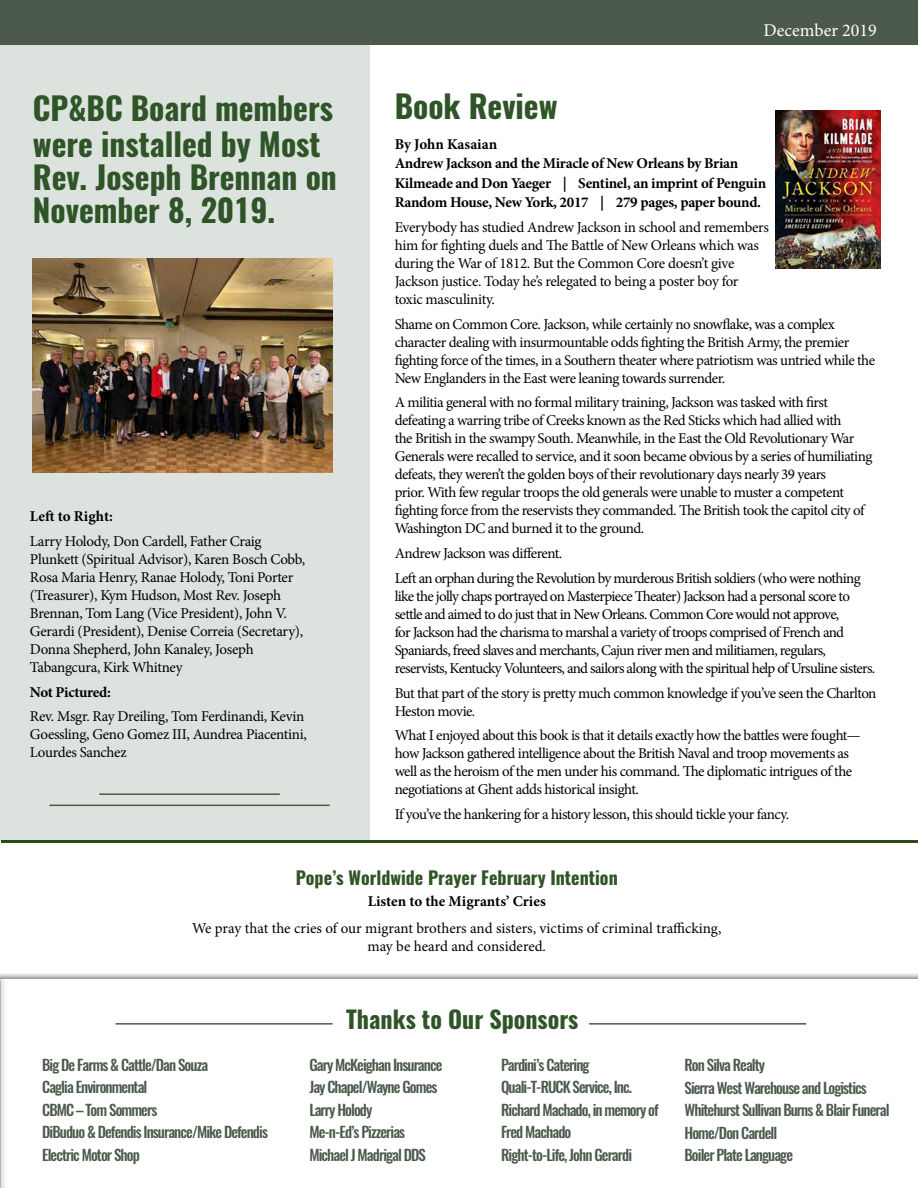
<style>
.page{position:relative;width:918px;height:1188px;background:#fff}
.page>*{position:absolute;margin:0;border:0;box-sizing:border-box;transform-origin:0 0}
.t1{font:700 31.5px/36.8px "Oswald";color:#2f5427}
.t2{font:700 24px "Oswald";color:#2f5427}
.t3{font:700 18px "Oswald";color:#2f5427}
.t4{font:18px "Minion Pro";color:#fff}
.t5{font:15px/18px "Minion Pro";letter-spacing:-.035em;color:#000}
.t6{font:500 15px/22.5px "Oswald";letter-spacing:-.06em;color:#4b5a4b}
.t7{font:700 15px/19.5px "Minion Pro";letter-spacing:-.02em;color:#000}
.t8{font:15px/18px "Minion Pro";color:#000;text-align:center}
.t9{font:700 15px "Minion Pro";color:#000}
</style>
<div class="page">
<div style="left:0;top:35px;width:369px;height:806px;background:#dce3df"></div>
<div style="left:0;top:0;width:918px;height:45px;background:#4b5a4b"></div>
<div style="left:0;top:972px;width:918px;height:216px;background:#000;opacity:.53"></div>
<div style="left:0;top:979px;width:918px;height:209px;background:#fff"></div>
<div style="left:0;top:971px;width:8px;height:217px;background:#000;opacity:.3"></div>
<hr style="left:116px;top:1023px;width:217px;height:2px;background:#4b5a4b">
<hr style="left:589px;top:1023px;width:217px;height:2px;background:#4b5a4b">
<hr style="left:2px;top:841px;width:916px;height:2px;background:#294d17">
<img style="left:33px;top:259px;width:300px;height:214px">
<hr style="left:99px;top:793px;width:181px;height:2px;background:#4b5a4b">
<hr style="left:49px;top:805px;width:281px;height:1px;background:#4b5a4b">
<img style="left:776px;top:111px;width:105px;height:158px">
<h1 class="t1" style="left:33px;top:90px;width:302px">CP&amp;BC Board members were installed by Most</h1>
<h1 class="t1" style="left:33px;top:162px;width:305px;line-height:33px">Rev. Joseph Brennan on<br>November 8, 2019.</h1>
<p class="t9" style="left:30px;top:506px;width:84px">Left to Right:</p>
<p class="t5" style="left:30px;top:532px;width:277px">Larry Holody, Don Cardell, Father Craig Plunkett (Spiritual Advisor), Karen Bosch Cobb, Rosa Maria Henry, Ranae Holody, Toni Porter (Treasurer), Kym Hudson, Most Rev. Joseph Brennan, Tom Lang (Vice President), John V.<br>Gerardi (President), Denise Correia (Secretary), Donna Shepherd, John Kanaley, Joseph Tabangcura, Kirk Whitney</p>
<p class="t7" style="left:30px;top:682px;width:82px">Not Pictured:</p>
<p class="t5" style="left:30px;top:708px;width:278px">Rev. Msgr. Ray Dreiling, Tom Ferdinandi, Kevin<br>Goessling, Geno Gomez III, Aundrea Piacentini,<br>Lourdes Sanchez</p>
<h1 class="t1" style="left:395px;top:89px;width:164px">Book Review</h1>
<p class="t4" style="left:764px;top:18px;width:115px">December 2019</p>
<p class="t7" style="left:395px;top:134px;width:373px">By John Kasaian<br>Andrew Jackson and the Miracle of New Orleans by Brian Kilmeade and Don Yaeger | Sentinel, an imprint of Penguin Random House, New York, 2017 | 279 pages, paper bound.</p>
<p class="t5" style="left:395px;top:218px;width:376px">Everybody has studied Andrew Jackson in school and remembers him for fighting duels and The Battle of New Orleans which was during the War of 1812. But the Common Core doesn’t give Jackson justice. Today he’s relegated to being a poster boy for toxic masculinity.</p>
<p class="t5" style="left:395px;top:315px;width:482px">Shame on Common Core. Jackson, while certainly no snowflake, was a complex character dealing with insurmountable odds fighting the British Army, the premier fighting force of the times, in a Southern theater where patriotism was untried while the New Englanders in the East were leaning towards surrender.</p>
<p class="t5" style="left:395px;top:394px;width:479px">A militia general with no formal military training, Jackson was tasked with first defeating a warring tribe of Creeks known as the Red Sticks which had allied with<br>the British in the swampy South. Meanwhile, in the East the Old Revolutionary War Generals were recalled to service, and it soon became obvious by a series of humiliating defeats, they weren’t the golden boys of their revolutionary days nearly 39 years<br>prior. With few regular troops the old generals were unable to muster a competent fighting force from the reservists they commanded. The British took the capitol city of Washington DC and burned it to the ground.</p>
<p class="t5" style="left:395px;top:541px;width:468px;line-height:24.8px">Andrew Jackson was different.<br>Left an orphan during the Revolution by murderous British soldiers (who were nothing</p>
<p class="t5" style="left:395px;top:587px;width:482px">like the jolly chaps portrayed on Masterpiece Theater) Jackson had a personal score to settle and aimed to do just that in New Orleans. Common Core would not approve,<br>for Jackson had the charisma to marshal a variety of troops comprised of French and Spaniards, freed slaves and merchants, Cajun river men and militiamen, regulars, reservists, Kentucky Volunteers, and sailors along with the spiritual help of Ursuline sisters.</p>
<p class="t5" style="left:395px;top:684px;width:483px">But that part of the story is pretty much common knowledge if you’ve seen the Charlton<br>Heston movie.</p>
<p class="t5" style="left:395px;top:727px;width:468px">What I enjoyed about this book is that it details exactly how the battles were fought— how Jackson gathered intelligence about the British Naval and troop movements as well as the heroism of the men under his command. The diplomatic intrigues of the negotiations at Ghent adds historical insight.</p>
<p class="t5" style="left:395px;top:805px;width:396px">If you’ve the hankering for a history lesson, this should tickle your fancy.</p>
<p class="t3" style="left:296px;top:865px;width:324px">Pope’s Worldwide Prayer February Intention</p>
<p class="t9" style="left:368px;top:891px;width:180px">Listen to the Migrants’ Cries</p>
<p class="t8" style="left:192px;top:919px;width:531px">We pray that the cries of our migrant brothers and sisters, victims of criminal trafficking, may be heard and considered.</p>
<p class="t6" style="left:42px;top:1054px;width:227px">Big De Farms &amp; Cattle/Dan Souza<br>Caglia Environmental<br>CBMC – Tom Sommers<br>DiBuduo &amp; Defendis Insurance/Mike Defendis<br>Electric Motor Shop</p>
<h2 class="t2" style="left:346px;top:1003px;width:234px">Thanks to Our Sponsors</h2>
<p class="t6" style="left:309px;top:1054px;width:135px">Gary McKeighan Insurance<br>Jay Chapel/Wayne Gomes<br>Larry Holody<br>Me-n-Ed’s Pizzerias<br>Michael J Madrigal DDS</p>
<p class="t6" style="left:685px;top:1054px;width:206px">Ron Silva Realty<br>Sierra West Warehouse and Logistics<br>Whitehurst Sullivan Burns &amp; Blair Funeral<br>Home/Don Cardell<br>Boiler Plate Language</p>
<p class="t6" style="left:501px;top:1054px;width:159px">Pardini’s Catering<br>Quali-T-RUCK Service, Inc.<br>Richard Machado, in memory of<br>Fred Machado<br>Right-to-Life, John Gerardi</p>
</div>
